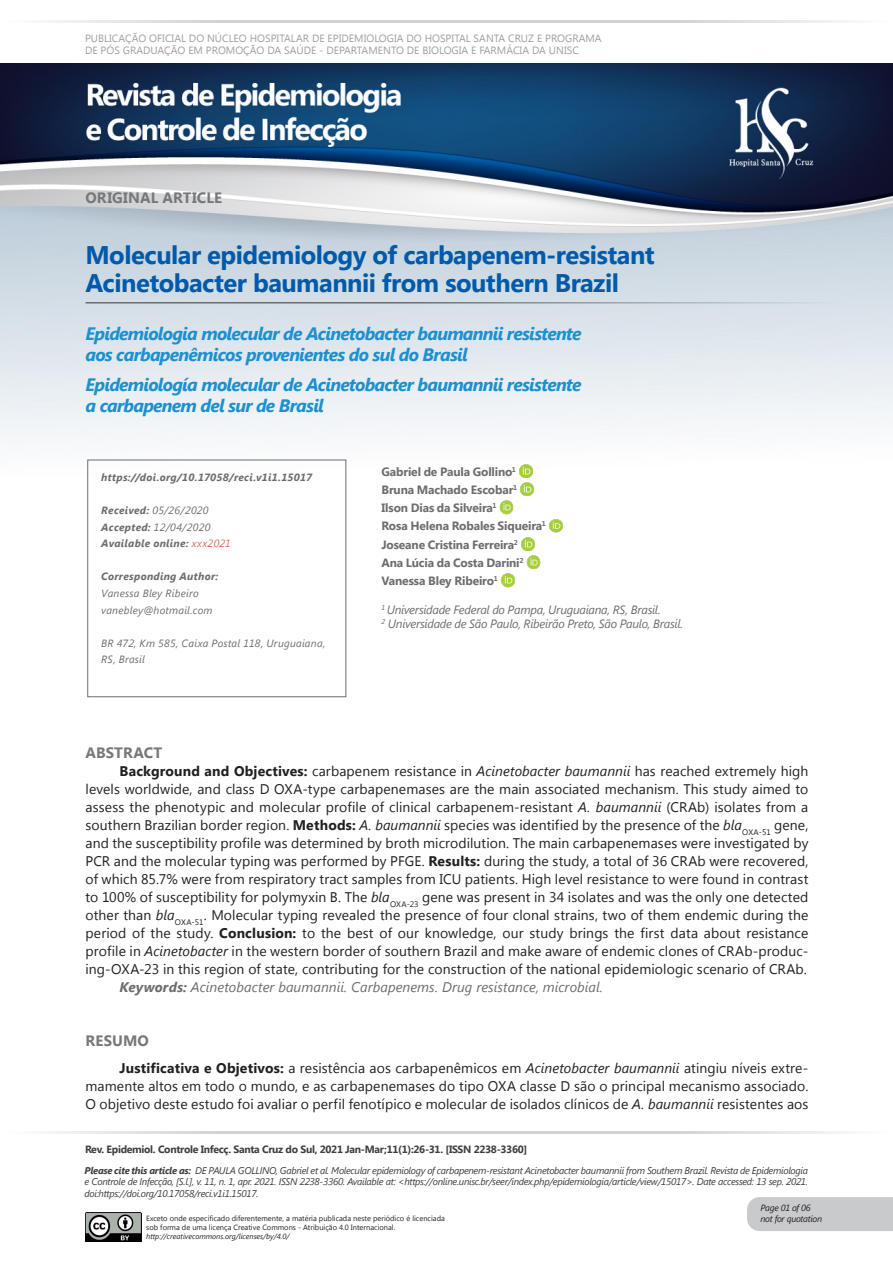
<style>
.page{position:relative;width:893px;height:1263px;background:#fff}
.page>*{position:absolute;margin:0;border:0;box-sizing:border-box;transform-origin:0 0}
.TÍTULOS{font:700 25.5px "Segoe UI";letter-spacing:-.02em;color:#015aaa}
.títulos_textos{font:italic 700 18px "Segoe UI";letter-spacing:-.045em;color:#1d90d0}
.SESSAO{font:700 15px "Segoe UI";letter-spacing:.005em;color:#76787b}
.texto_ok{font:700 15px "Segoe UI";letter-spacing:.005em;color:#76787b}
.texto_ok-2{font:13.95px/18px "Segoe UI";letter-spacing:.005em;color:#231f20;text-align:justify}
.texto_ok-3{font:italic 13.95px "Segoe UI";letter-spacing:.005em;color:#6c6d70}
.Nome_médico{font:700 12px "Segoe UI";letter-spacing:-.015em;color:#6c6d70}
.Nome_médico-2{font:italic 12px "Segoe UI";letter-spacing:-.02em;color:#6c6d70}
.t1{font:10.5px/12.6px "Segoe UI";color:#9d9fa2}
.texto_ok-4{font:italic 10.5px/16.5px "Segoe UI";letter-spacing:.025em;color:#6c6d70}
.t2{font:700 10.5px "Segoe UI";letter-spacing:-.03em;color:#3e3e3f}
.texto_ok-5{font:italic 700 10.5px "Segoe UI";letter-spacing:.025em;color:#6c6d70}
.t3{font:italic 9.75px/11.7px "Segoe UI";letter-spacing:-.03em;color:#3e3e3f;text-align:justify}
.t4{font:italic 9px "Segoe UI";letter-spacing:-.03em;color:#231f20}
.t5{font:7.5px/9px "Segoe UI";color:#231f20}
.t6{font:italic 7.5px "Segoe UI";color:#231f20}
.s1{font-weight:700}
.s2{font-weight:400;color:#dd6c53}
.s3{font-style:italic}
</style>
<div class="page">
<img style="left:0;top:64px;width:893px;height:456px">
<hr style="left:0;top:20px;width:446px;height:2px;background:#d1d2d4">
<hr style="left:446px;top:20px;width:447px;height:2px;background:#d1d2d4">
<img style="left:85px;top:1213px;width:57px;height:29px">
<hr style="left:0;top:1131px;width:446px;height:3px;background:#d1d2d4">
<hr style="left:446px;top:1131px;width:446px;height:3px;background:#d1d2d4">
<div style="left:747px;top:1197px;width:146px;height:34px;background:#c9cacc"></div>
<hr style="left:86px;top:302px;width:751px;height:1px;background:#6c6d70">
<div style="left:88px;top:460px;width:258px;height:237px;border:1px solid #6c6d70"></div>
<img style="left:519px;top:464px;width:14px;height:13px">
<img style="left:520px;top:482px;width:14px;height:14px">
<img style="left:500px;top:500px;width:13px;height:14px">
<img style="left:549px;top:518px;width:14px;height:14px">
<img style="left:521px;top:537px;width:14px;height:13px">
<img style="left:527px;top:555px;width:13px;height:14px">
<img style="left:501px;top:573px;width:14px;height:14px">
<p class="t1" style="left:85px;top:31px;width:518px">PUBLICAÇÃO OFICIAL DO NÚCLEO HOSPITALAR DE EPIDEMIOLOGIA DO HOSPITAL SANTA CRUZ E PROGRAMA<br>DE PÓS GRADUAÇÃO EM PROMOÇÃO DA SAÚDE - DEPARTAMENTO DE BIOLOGIA E FARMÁCIA DA UNISC</p>
<p class="SESSAO" style="left:86px;top:187px;width:138px">ORIGINAL ARTICLE</p>
<p class="TÍTULOS" style="left:86px;top:237px;width:571px">Molecular epidemiology of carbapenem-resistant</p>
<p class="TÍTULOS" style="left:86px;top:265px;width:535px">Acinetobacter baumannii from southern Brazil</p>
<p class="títulos_textos" style="left:86px;top:321px;width:497px">Epidemiologia molecular de Acinetobacter baumannii resistente</p>
<p class="títulos_textos" style="left:86px;top:342px;width:384px">aos carbapenêmicos provenientes do sul do Brasil</p>
<p class="títulos_textos" style="left:86px;top:372px;width:497px">Epidemiología molecular de Acinetobacter baumannii resistente</p>
<p class="títulos_textos" style="left:86px;top:393px;width:240px">a carbapenem del sur de Brasil</p>
<p class="texto_ok-5" style="left:101px;top:470px;width:212px">https://doi.org/10.17058/reci.v1i1.15017</p>
<p class="texto_ok-4" style="left:101px;top:502px;width:109px"><span class="s1">Received:</span> 05/26/2020</p>
<p class="texto_ok-4" style="left:101px;top:518px;width:111px"><span class="s1">Accepted:</span> 12/04/2020</p>
<p class="texto_ok-5" style="left:101px;top:536px;width:131px">Available online: <span class="s2">xxx2021</span></p>
<p class="texto_ok-5" style="left:101px;top:569px;width:119px">Corresponding Author:</p>
<p class="texto_ok-4" style="left:101px;top:584px;width:99px">Vanessa Bley Ribeiro</p>
<p class="texto_ok-4" style="left:101px;top:601px;width:113px">vanebley@hotmail.com</p>
<p class="texto_ok-4" style="left:101px;top:634px;width:226px">BR 472, Km 585, Caixa Postal 118, Uruguaiana,<br>RS, Brasil</p>
<p class="Nome_médico" style="left:381px;top:463px;width:136px">Gabriel de Paula Gollino<sup>1</sup></p>
<p class="Nome_médico" style="left:381px;top:481px;width:137px">Bruna Machado Escobar<sup>1</sup></p>
<p class="Nome_médico" style="left:381px;top:499px;width:117px">Ilson Dias da Silveira<sup>1</sup></p>
<p class="Nome_médico" style="left:381px;top:518px;width:166px">Rosa Helena Robales Siqueira<sup>1</sup></p>
<p class="Nome_médico" style="left:381px;top:536px;width:138px">Joseane Cristina Ferreira<sup>2</sup></p>
<p class="Nome_médico" style="left:381px;top:554px;width:143px">Ana Lúcia da Costa Darini<sup>2</sup></p>
<p class="Nome_médico" style="left:381px;top:572px;width:118px">Vanessa Bley Ribeiro<sup>1</sup></p>
<p class="Nome_médico-2" style="left:381px;top:601px;width:281px"><sup>1</sup> Universidade Federal do Pampa, Uruguaiana, RS, Brasil.</p>
<p class="Nome_médico-2" style="left:381px;top:616px;width:303px"><sup>2</sup> Universidade de São Paulo, Ribeirão Preto, São Paulo, Brasil.</p>
<p class="texto_ok" style="left:86px;top:742px;width:78px">ABSTRACT</p>
<p class="texto_ok-2" style="left:86px;top:761px;width:724px;text-indent:34px"><span class="s1">Background and Objectives:</span> carbapenem resistance in <span class="s3">Acinetobacter baumannii</span> has reached extremely high levels worldwide, and class D OXA-type carbapenemases are the main associated mechanism. This study aimed to assess the phenotypic and molecular profile of clinical carbapenem-resistant <span class="s3">A. baumannii</span> (CRAb) isolates from a southern Brazilian border region. <span class="s1">Methods:</span> <span class="s3">A. baumannii</span> species was identified by the presence of the <span class="s3">bla</span><sub>OXA-51</sub> gene, and the susceptibility profile was determined by broth microdilution. The main carbapenemases were investigated by PCR and the molecular typing was performed by PFGE. <span class="s1">Results:</span> during the study, a total of 36 CRAb were recovered, of which 85.7% were from respiratory tract samples from ICU patients. High level resistance to were found in contrast to 100% of susceptibility for polymyxin B. The <span class="s3">bla</span><sub>OXA-23</sub> gene was present in 34 isolates and was the only one detected other than <span class="s3">bla</span><sub>OXA-51</sub>. Molecular typing revealed the presence of four clonal strains, two of them endemic during the period of the study. <span class="s1">Conclusion:</span> to the best of our knowledge, our study brings the first data about resistance profile in <span class="s3">Acinetobacter</span> in the western border of southern Brazil and make aware of endemic clones of CRAb-produc&shy;ing-OXA-23 in this region of state, contributing for the construction of the national epidemiologic scenario of CRAb.</p>
<p class="texto_ok-3" style="left:120px;top:977px;width:485px"><span class="s1">Keywords:</span> Acinetobacter baumannii. Carbapenems. Drug resistance, microbial.</p>
<p class="SESSAO" style="left:86px;top:1030px;width:65px">RESUMO</p>
<p class="texto_ok-2" style="left:86px;top:1058px;width:724px;text-indent:34px"><span class="s1">Justificativa e Objetivos:</span> a resistência aos carbapenêmicos em <span class="s3">Acinetobacter baumannii</span> atingiu níveis extre&shy;mamente altos em todo o mundo, e as carbapenemases do tipo OXA classe D são o principal mecanismo associado.<br>O objetivo deste estudo foi avaliar o perfil fenotípico e molecular de isolados clínicos de <span class="s3">A. baumannii</span> resistentes aos</p>
<p class="t2" style="left:85px;top:1141px;width:444px">Rev. Epidemiol. Controle Infecç. Santa Cruz do Sul, 2021 Jan-Mar;11(1):26-31. [ISSN 2238-3360]</p>
<p class="t3" style="left:85px;top:1164px;width:725px"><span class="s1">Please cite this article as:</span> DE PAULA GOLLINO, Gabriel et al. Molecular epidemiology of carbapenem-resistant Acinetobacter baumannii from Southern Brazil. Revista de Epidemiologia e Controle de Infecção, [S.l.], v. 11, n. 1, apr. 2021. ISSN 2238-3360. Available at: &lt;https://online.unisc.br/seer/index.php/epidemiologia/article/view/15017&gt;. Date accessed: 13 sep. 2021. doi:https://doi.org/10.17058/reci.v1i1.15017.</p>
<p class="t4" style="left:760px;top:1201px;width:52px">Page 01 of 06</p>
<p class="t4" style="left:760px;top:1212px;width:63px">not for quotation</p>
<p class="t5" style="left:146px;top:1213px;width:300px">Exceto onde especificado diferentemente, a matéria publicada neste periódico é licenciada sob forma de uma licença Creative Commons - Atribuição 4.0 Internacional.</p>
<p class="t6" style="left:146px;top:1231px;width:145px">http://creativecommons.org/licenses/by/4.0/</p>
</div>
